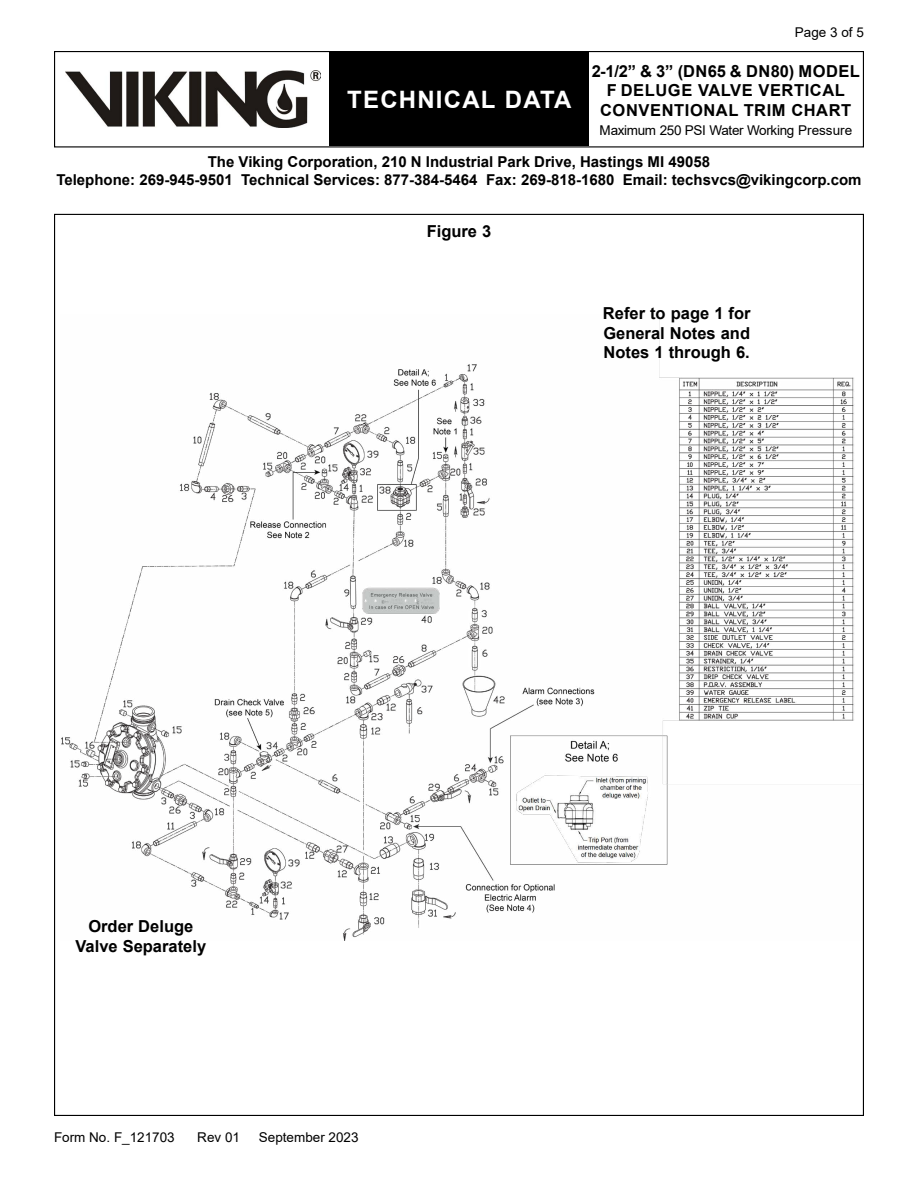
<style>
.page{position:relative;width:918px;height:1188px;background:#fff}
.page>*{position:absolute;margin:0;border:0;box-sizing:border-box;transform-origin:0 0}
.t1{font:700 24px "Arial";letter-spacing:.05em;color:#fff}
.t2{font:700 16.5px/19.8px "Arial";color:#000;text-align:center}
.t3{font:700 16.5px/19.5px "Arial";letter-spacing:.035em;color:#000;text-align:center}
.t4{font:700 15px/18px "Arial";color:#000;text-align:center}
.t5{font:13.5px "Arial";color:#000}
.t6{font:13.5px "Arial";letter-spacing:-.025em;color:#000}
</style>
<div class="page">
<div style="left:54px;top:51px;width:810px;height:96px;border:1px solid #000"></div>
<div style="left:329px;top:52px;width:260px;height:94px;background:#000"></div>
<img style="left:65px;top:70px;width:256px;height:57px">
<img style="left:61px;top:315px;width:793px;height:625px">
<p class="t5" style="left:795px;top:23px;width:71px">Page 3 of 5</p>
<p class="t3" style="left:592px;top:61px;width:270px">2-1/2” &amp; 3” (DN65 &amp; DN80) MODEL<br>F DELUGE VALVE VERTICAL<br>CONVENTIONAL TRIM CHART</p>
<p class="t6" style="left:599px;top:121px;width:254px">Maximum 250 PSI Water Working Pressure</p>
<p class="t4" style="left:56px;top:153px;width:807px">The Viking Corporation, 210 N Industrial Park Drive, Hastings MI 49058<br>Telephone: 269-945-9501 Technical Services: 877-384-5464 Fax: 269-818-1680 Email: techsvcs@vikingcorp.com</p>
<h1 class="t1" style="left:347px;top:83px;width:226px">TECHNICAL DATA</h1>
<p class="t2" style="left:427px;top:221px;width:66px">Figure 3</p>
<p class="t2" style="left:603px;top:303px;width:149px;text-align:justify">Refer to page 1 for General Notes and Notes 1 through 6.</p>
<p class="t2" style="left:75px;top:917px;width:132px">Order Deluge<br>Valve Separately</p>
<p class="t5" style="left:54px;top:1128px;width:122px">Form No. F_121703</p>
<p class="t5" style="left:197px;top:1128px;width:44px">Rev 01</p>
<p class="t5" style="left:259px;top:1128px;width:101px">September 2023</p>
</div>
